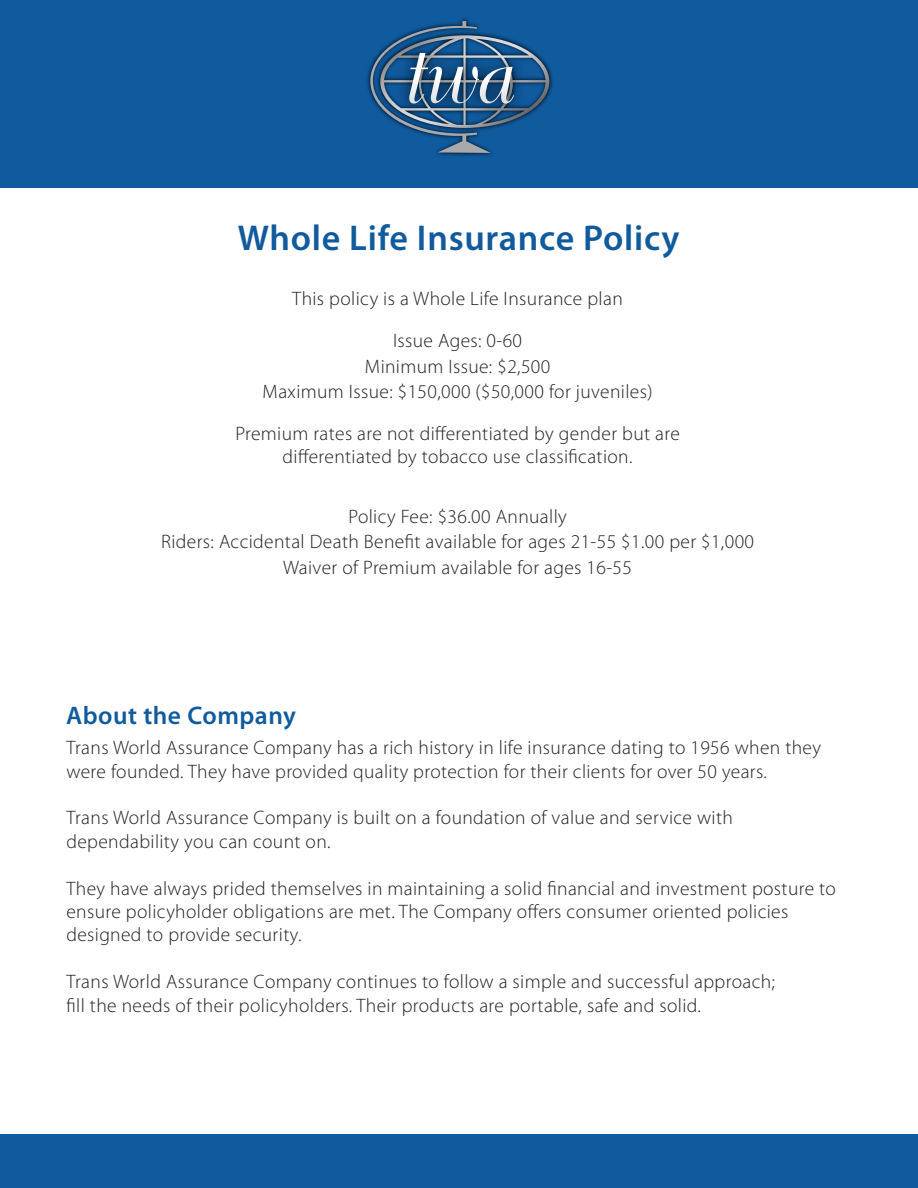
<style>
.page{position:relative;width:918px;height:1188px;background:#fff}
.page>*{position:absolute;margin:0;border:0;box-sizing:border-box;transform-origin:0 0}
.t1{font:600 36px "Myriad Pro";letter-spacing:.02em;color:#105a9e}
.t2{font:600 25.5px "Myriad Pro";letter-spacing:.02em;color:#105a9e}
.t3{font:300 19.5px/23.4px "Myriad Pro";letter-spacing:.02em;color:#231f20}
</style>
<div class="page">
<div style="left:0;top:0;width:918px;height:187px;background:#105a9e"></div>
<div style="left:0;top:1134px;width:918px;height:54px;background:#105a9e"></div>
<img style="left:549px;top:68px;width:4px;height:27px">
<img style="left:367px;top:18px;width:125px;height:138px">
<svg style="left:370px;top:21px;width:179px;height:132px"></svg>
<h1 class="t1" style="left:238px;top:215px;width:443px">Whole Life Insurance Policy</h1>
<p class="t3" style="left:292px;top:278px;width:332px;line-height:42px;text-align:center">This policy is a Whole Life Insurance plan<br>Issue Ages: 0-60</p>
<p class="t3" style="left:263px;top:354px;width:391px;line-height:25.5px;text-align:center">Minimum Issue: $2,500<br>Maximum Issue: $150,000 ($50,000 for juveniles)</p>
<p class="t3" style="left:235px;top:423px;width:446px;line-height:22.5px;text-align:center">Premium rates are not differentiated by gender but are differentiated by tobacco use classification.</p>
<p class="t3" style="left:161px;top:504px;width:595px;line-height:25.5px;text-align:center">Policy Fee: $36.00 Annually<br>Riders: Accidental Death Benefit available for ages 21-55 $1.00 per $1,000<br>Waiver of Premium available for ages 16-55</p>
<h2 class="t2" style="left:66px;top:699px;width:231px">About the Company</h2>
<p class="t3" style="left:66px;top:736px;width:756px">Trans World Assurance Company has a rich history in life insurance dating to 1956 when they were founded. They have provided quality protection for their clients for over 50 years.</p>
<p class="t3" style="left:66px;top:806px;width:668px">Trans World Assurance Company is built on a foundation of value and service with dependability you can count on.</p>
<p class="t3" style="left:66px;top:877px;width:771px">They have always prided themselves in maintaining a solid financial and investment posture to ensure policyholder obligations are met. The Company offers consumer oriented policies designed to provide security.</p>
<p class="t3" style="left:66px;top:970px;width:710px">Trans World Assurance Company continues to follow a simple and successful approach; fill the needs of their policyholders. Their products are portable, safe and solid.</p>
</div>
